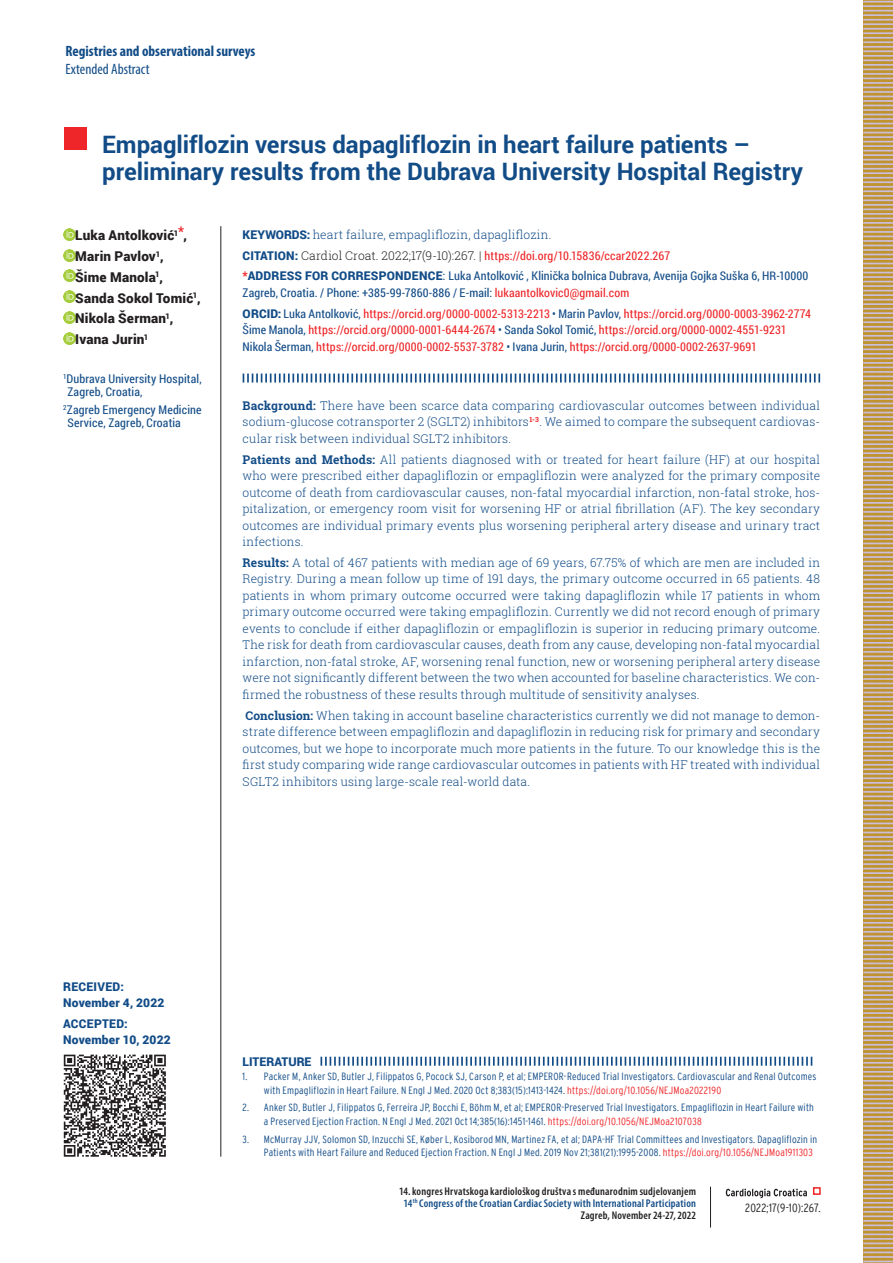
<style>
.page{position:relative;width:893px;height:1263px;background:#fff}
.page>*{position:absolute;margin:0;border:0;box-sizing:border-box;transform-origin:0 0}
.t1{font:700 24px/27px "Roboto";color:#124c87}
.t2{font:700 condensed 15px "Myriad Pro";color:#124c87}
.t3{font:condensed 15px "Myriad Pro";color:#124c87}
.t4{font:900 13.5px/20.7px "Roboto";letter-spacing:.015em;color:#231f20}
.t5{font:300 12px/16.5px "Roboto Slab";letter-spacing:.01em;color:#124c87;text-align:justify}
.t6{font:12px/16.5px "Roboto Condensed";letter-spacing:.01em;color:#ee2629}
.t7{font:12px/13.5px "Roboto Condensed";letter-spacing:.01em;color:#124c87}
.t8{font:900 12px/16.5px "Roboto";letter-spacing:.015em;color:#124c87;text-align:center}
.t9{font:300 condensed 12px "Interstate";letter-spacing:.015em;color:#231f20}
.t10{font:600 condensed 11.25px/12px "Myriad Pro";letter-spacing:.015em;color:#231f20;text-align:right}
.t11{font:300 condensed 10.5px/13.5px "Interstate";letter-spacing:.02em;color:#124c87}
.s1{font-family:"Roboto";font-weight:900}
.s2{font-family:"Roboto";font-weight:900;color:#124c87}
.s3{font-family:"Roboto Slab";font-weight:300;color:#231f20}
.s4{color:#ee2629}
.s5{font-family:"Roboto"}
.s6{color:#124c87}
.s7{font-weight:700}
</style>
<div class="page">
<svg style="left:726px;top:1188px;width:81px;height:10px"></svg>
<div style="left:813px;top:1187px;width:8px;height:8px;border:2px solid #ee2629"></div>
<hr style="left:710px;top:1187px;width:1px;height:40px;background:#231f20">
<svg style="left:863px;top:0;width:30px;height:1263px;background:#c3a26d"></svg>
<div style="left:64px;top:128px;width:23px;height:22px;background:#ee2629"></div>
<svg style="left:63px;top:228px;width:12px;height:12px"></svg>
<svg style="left:63px;top:249px;width:12px;height:12px"></svg>
<svg style="left:63px;top:270px;width:12px;height:12px"></svg>
<svg style="left:63px;top:291px;width:12px;height:12px"></svg>
<svg style="left:63px;top:311px;width:12px;height:12px"></svg>
<svg style="left:63px;top:332px;width:12px;height:12px"></svg>
<hr style="left:221px;top:226px;width:1px;height:931px;background:#231f20">
<svg style="left:320px;top:1057px;width:492px;height:9px"></svg>
<svg style="left:243px;top:374px;width:577px;height:9px"></svg>
<svg style="left:64px;top:1055px;width:102px;height:102px"></svg>
<p class="t2" style="left:66px;top:42px;width:191px">Registries and observational surveys</p>
<p class="t3" style="left:66px;top:60px;width:85px">Extended Abstract</p>
<h1 class="t1" style="left:102px;top:130px;width:702px">Empagliflozin versus dapagliflozin in heart failure patients – preliminary results from the Dubrava University Hospital Registry</h1>
<p class="t4" style="left:75px;top:225px;width:127px">Luka Antolković<sup>1</sup><sup>*</sup>,<br>Marin Pavlov<sup>1</sup>,<br>Šime Manola<sup>1</sup>,<br>Sanda Sokol Tomić<sup>1</sup>,<br>Nikola Šerman<sup>1</sup>,<br>Ivana Jurin<sup>1</sup></p>
<p class="t7" style="left:67px;top:371px;width:136px;text-indent:-4px"><sup>1</sup>Dubrava University Hospital,<br>Zagreb, Croatia,</p>
<p class="t7" style="left:67px;top:402px;width:136px;text-indent:-4px"><sup>2</sup>Zagreb Emergency Medicine<br>Service, Zagreb, Croatia</p>
<p class="t5" style="left:243px;top:226px;width:310px"><span class="s1">KEYWORDS:</span> heart failure, empagliflozin, dapagliflozin.</p>
<p class="t6" style="left:243px;top:247px;width:429px"><span class="s2">CITATION:</span> <span class="s3">Cardiol Croat. 2022;17(9-10):267. |</span> https://doi.org/10.15836/ccar2022.267</p>
<p class="t8" style="left:243px;top:267px;width:22px"><span class="s4">*</span>Address</p>
<p class="t8" style="left:305px;top:267px;width:36px">for correspondence</p>
<p class="t7" style="left:243px;top:267px;width:567px;line-height:16.5px;text-indent:200px"><span class="s5">:</span> Luka Antolković , Klinička bolnica Dubrava, Avenija Gojka Suška 6, HR-10000<br>Zagreb, Croatia. / Phone: +385-99-7860-886 / E-mail: <span class="s4">lukaantolkovic0@gmail.com</span></p>
<p class="t6" style="left:243px;top:305px;width:570px"><span class="s2">ORCID:</span> <span class="s6">Luka Antolković,</span> https://orcid.org/0000-0002-5313-2213 <span class="s6">• Marin Pavlov,</span> https://orcid.org/0000-0003-3962-2774<br><span class="s6">Šime Manola,</span> https://orcid.org/0000-0001-6444-2674 <span class="s6">• Sanda Sokol Tomić,</span> https://orcid.org/0000-0002-4551-9231<br><span class="s6">Nikola Šerman,</span> https://orcid.org/0000-0002-5537-3782 <span class="s6">• Ivana Jurin,</span> https://orcid.org/0000-0002-2637-9691</p>
<p class="t5" style="left:243px;top:397px;width:579px"><span class="s7">Background:</span> There have been scarce data comparing cardiovascular outcomes between individual sodium-glucose cotransporter 2 (SGLT2) inhibitors<sup>1-3</sup>. We aimed to compare the subsequent cardiovas&shy;cular risk between individual SGLT2 inhibitors.</p>
<p class="t5" style="left:243px;top:451px;width:579px"><span class="s7">Patients and Methods:</span> All patients diagnosed with or treated for heart failure (HF) at our hospital who were prescribed either dapagliflozin or empagliflozin were analyzed for the primary composite outcome of death from cardiovascular causes, non-fatal myocardial infarction, non-fatal stroke, hos&shy;pitalization, or emergency room visit for worsening HF or atrial fibrillation (AF). The key secondary outcomes are individual primary events plus worsening peripheral artery disease and urinary tract infections.</p>
<p class="t5" style="left:243px;top:554px;width:579px"><span class="s7">Results:</span> A total of 467 patients with median age of 69 years, 67.75% of which are men are included in Registry. During a mean follow up time of 191 days, the primary outcome occurred in 65 patients. 48 patients in whom primary outcome occurred were taking dapagliflozin while 17 patients in whom primary outcome occurred were taking empagliflozin. Currently we did not record enough of primary events to conclude if either dapagliflozin or empagliflozin is superior in reducing primary outcome.<br>The risk for death from cardiovascular causes, death from any cause, developing non-fatal myocardial infarction, non-fatal stroke, AF, worsening renal function, new or worsening peripheral artery disease were not significantly different between the two when accounted for baseline characteristics. We con&shy;firmed the robustness of these results through multitude of sensitivity analyses.</p>
<p class="t5" style="left:243px;top:707px;width:579px"><span class="s7">Conclusion:</span> When taking in account baseline characteristics currently we did not manage to demon&shy;strate difference between empagliflozin and dapagliflozin in reducing risk for primary and secondary outcomes, but we hope to incorporate much more patients in the future. To our knowledge this is the first study comparing wide range cardiovascular outcomes in patients with HF treated with individual SGLT2 inhibitors using large-scale real-world data.</p>
<p class="t8" style="left:63px;top:978px;width:16px">Recei</p>
<p class="t8" style="left:63px;top:978px;width:103px">ved:<br>November 4, 2022</p>
<p class="t8" style="left:63px;top:1015px;width:17px">Accepted</p>
<p class="t8" style="left:63px;top:1015px;width:109px;text-align:left;text-indent:61px">:<br>November 10, 2022</p>
<p class="t8" style="left:243px;top:1053px;width:70px">LITERATURE</p>
<p class="t11" style="left:264px;top:1069px;width:554px;text-indent:-21px">1. Packer M, Anker SD, Butler J, Filippatos G, Pocock SJ, Carson P, et al; EMPEROR-Reduced Trial Investigators. Cardiovascular and Renal Outcomes with Empagliflozin in Heart Failure. N Engl J Med. 2020 Oct 8;383(15):1413-1424. <span class="s4">https://doi.org/10.1056/NEJMoa2022190</span></p>
<p class="t11" style="left:264px;top:1101px;width:552px;text-indent:-21px">2. Anker SD, Butler J, Filippatos G, Ferreira JP, Bocchi E, Böhm M, et al; EMPEROR-Preserved Trial Investigators. Empagliflozin in Heart Failure with a Preserved Ejection Fraction. N Engl J Med. 2021 Oct 14;385(16):1451-1461. <span class="s4">https://doi.org/10.1056/NEJMoa2107038</span></p>
<p class="t11" style="left:264px;top:1132px;width:555px;text-indent:-21px">3. McMurray JJV, Solomon SD, Inzucchi SE, Køber L, Kosiborod MN, Martinez FA, et al; DAPA-HF Trial Committees and Investigators. Dapagliflozin in<br>Patients with Heart Failure and Reduced Ejection Fraction. N Engl J Med. 2019 Nov 21;381(21):1995-2008. <span class="s4">https://doi.org/10.1056/NEJMoa1911303</span></p>
<p class="t10" style="left:399px;top:1185px;width:299px">14. kongres Hrvatskoga kardiološkog društva s međunarodnim sudjelovanjem<br><span class="s6">14</span><sup>th</sup> <span class="s6">Congress of the Croatian Cardiac Society with International Participation<br></span>Zagreb, November 24-27, 2022</p>
<p class="t9" style="left:745px;top:1201px;width:77px">2022;17(9-10):267.</p>
</div>
